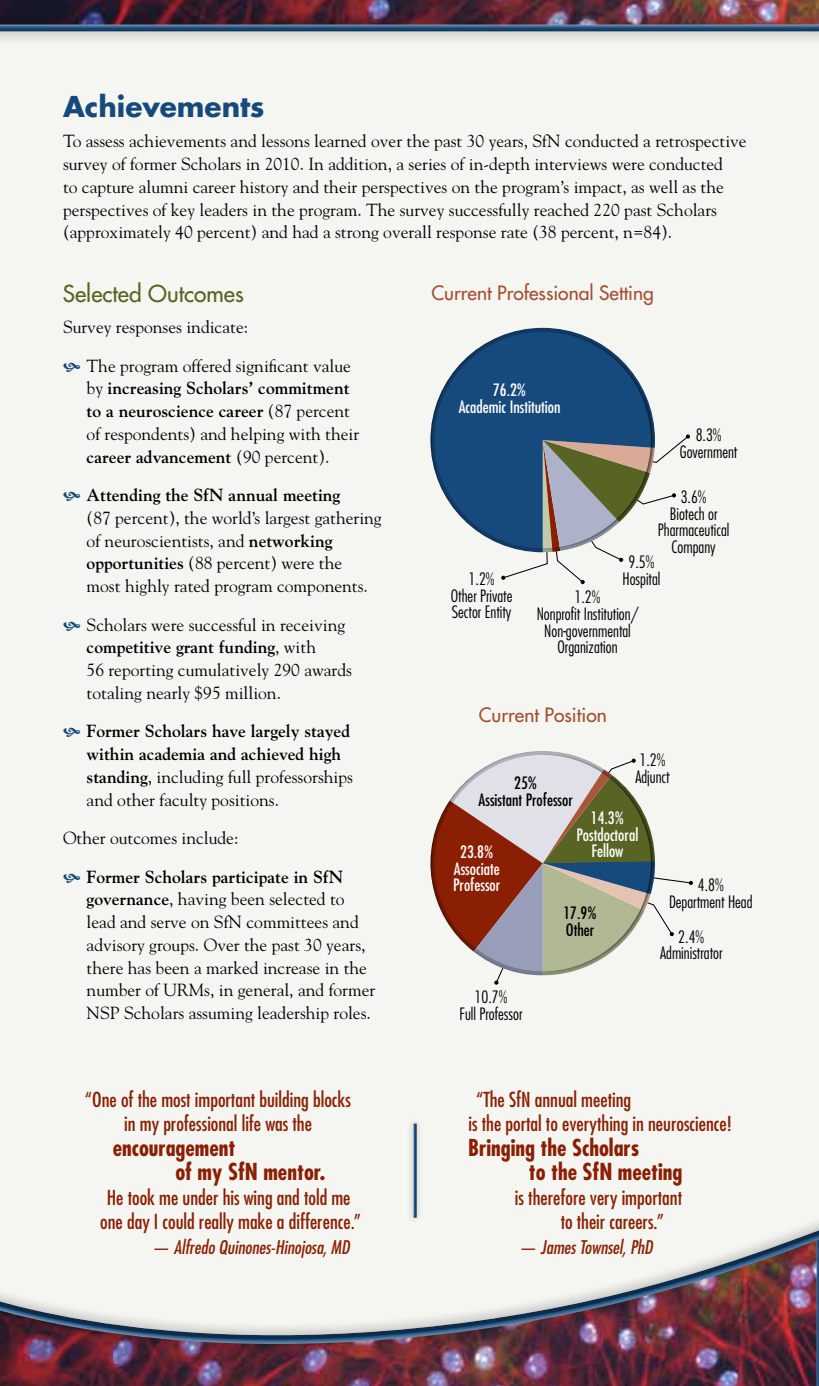
<style>
.page{position:relative;width:819px;height:1386px;background:#fff}
.page>*{position:absolute;margin:0;border:0;box-sizing:border-box;transform-origin:0 0}
.t1{font:700 28px "Futura";color:#174a7c}
.t2{font:700 condensed 22.75px "Futura";color:#8a1f03}
.t3{font:22.75px "Futura";color:#576423}
.t4{font:condensed 20.12px/24.5px "Futura";color:#8a1f03}
.t5{font:19.25px "Futura";color:#a44e30}
.t6{font:italic condensed 18.38px "Futura";color:#8a1f03}
.t7{font:17.5px/22.8px "Goudy";color:#000}
.t8{font:700 17.5px/22.8px "Goudy";color:#000}
.t9{font:300 condensed 16.62px/16.6px "Futura";color:#000;text-align:center}
.t10{font:condensed 16.62px/16.6px "Futura";color:#fff;text-align:center}
.t11{font:condensed 16.62px/16.6px "Futura";color:#000}
.s1{font-weight:700}
.s2{font-weight:400}
</style>
<div class="page">
<div style="left:0;top:4px;width:819px;height:1382px;background:#f5f6f1"></div>
<img style="left:0;top:0;width:819px;height:11px">
<div style="left:0;top:11px;width:819px;height:34px;background:#000;opacity:.4"></div>
<div style="left:0;top:21px;width:819px;height:10px;background:#fff;opacity:.75"></div>
<div style="left:0;top:23px;width:819px;height:9px;background:#000;opacity:.4"></div>
<div style="left:0;top:1064px;width:819px;height:322px;background:#000;opacity:.4"></div>
<svg style="left:501px;top:434px;width:189px;height:150px"></svg>
<div style="left:406px;top:1116px;width:18px;height:109px;background:#f1f2ed"></div>
<hr style="left:411px;top:1122px;width:4px;height:98px;background:#fff;opacity:.6">
<hr style="left:415px;top:1122px;width:3px;height:98px;background:#000;opacity:.5">
<div style="left:429px;top:750px;width:223px;height:227px;background:#000;opacity:.4"></div>
<div style="left:429px;top:327px;width:223px;height:227px;background:#000;opacity:.4"></div>
<h1 class="t1" style="left:63px;top:88px;width:203px">Achievements</h1>
<p class="t7" style="left:63px;top:130px;width:685px">To assess achievements and lessons learned over the past 30 years, SfN conducted a retrospective survey of former Scholars in 2010. In addition, a series of in-depth interviews were conducted<br>to capture alumni career history and their perspectives on the program’s impact, as well as the perspectives of key leaders in the program. The survey successfully reached 220 past Scholars (approximately 40 percent) and had a strong overall response rate (38 percent, n=84).</p>
<h2 class="t3" style="left:63px;top:280px;width:182px">Selected Outcomes</h2>
<p class="t7" style="left:63px;top:315px;width:187px">Survey responses indicate:</p>
<p class="t7" style="left:87px;top:354px;width:274px">The program offered significant value by <span class="s1">increasing Scholars’ commitment to a neuroscience career</span> (87 percent of respondents) and helping with their <span class="s1">career advancement</span> (90 percent).</p>
<p class="t8" style="left:87px;top:484px;width:255px">Attending the SfN annual meeting</p>
<p class="t7" style="left:87px;top:506px;width:297px">(87 percent), the world’s largest gathering of neuroscientists, and <span class="s1">networking opportunities</span> (88 percent) were the<br>most highly rated program components.</p>
<p class="t7" style="left:87px;top:613px;width:267px">Scholars were successful in receiving <span class="s1">competitive grant funding</span>, with<br>56 reporting cumulatively 290 awards totaling nearly $95 million.</p>
<p class="t8" style="left:87px;top:720px;width:268px">Former Scholars have largely stayed within academia and achieved high standing<span class="s2">, including full professorships and other faculty positions.</span></p>
<p class="t7" style="left:63px;top:826px;width:177px">Other outcomes include:</p>
<p class="t7" style="left:87px;top:865px;width:290px"><span class="s1">Former Scholars participate in SfN governance</span>, having been selected to lead and serve on SfN committees and advisory groups. Over the past 30 years, there has been a marked increase in the number of URMs, in general, and former NSP Scholars assuming leadership roles.</p>
<p class="t4" style="left:85px;top:1087px;width:267px;text-align:center">“One of the most important building blocks in my professional life was the</p>
<h2 class="t2" style="left:113px;top:1133px;width:124px">encouragement</h2>
<h2 class="t2" style="left:175px;top:1158px;width:152px">of my SfN mentor.</h2>
<p class="t4" style="left:107px;top:1185px;width:245px">He took me under his wing and told me</p>
<p class="t4" style="left:100px;top:1210px;width:262px">one day I could really make a difference.”</p>
<p class="t6" style="left:152px;top:1236px;width:200px">— Alfredo Quinones-Hinojosa, MD</p>
<p class="t5" style="left:432px;top:281px;width:224px">Current Professional Setting</p>
<p class="t10" style="left:459px;top:382px;width:103px">76.2%<br>Academic Institution</p>
<p class="t9" style="left:680px;top:427px;width:59px">8.3%<br>Government</p>
<p class="t9" style="left:451px;top:571px;width:63px">1.2%<br>Other Private<br>Sector Entity</p>
<p class="t9" style="left:658px;top:489px;width:73px">3.6%<br>Biotech or<br>Pharmaceutical<br>Company</p>
<p class="t9" style="left:623px;top:554px;width:39px">9.5%<br>Hospital</p>
<p class="t9" style="left:537px;top:589px;width:103px">1.2%<br>Nonprofit Institution/<br>Non-governmental<br>Organization</p>
<p class="t5" style="left:479px;top:703px;width:129px">Current Position</p>
<p class="t9" style="left:635px;top:752px;width:36px;text-align:left">1.2%<br>Adjunct</p>
<p class="t10" style="left:577px;top:809px;width:63px">14.3%<br>Postdoctoral<br>Fellow</p>
<p class="t11" style="left:479px;top:775px;width:96px;text-align:center">25%<br>Assistant Professor</p>
<p class="t10" style="left:453px;top:844px;width:49px">23.8%<br>Associate<br>Professor</p>
<p class="t9" style="left:669px;top:876px;width:85px">4.8%<br>Department Head</p>
<p class="t9" style="left:660px;top:928px;width:64px">2.4%<br>Administrator</p>
<p class="t11" style="left:563px;top:905px;width:35px">17.9%<br>Other</p>
<p class="t9" style="left:459px;top:989px;width:65px">10.7%<br>Full Professor</p>
<p class="t4" style="left:469px;top:1087px;width:265px;text-indent:8px">“The SfN annual meeting<br>is the portal to everything in neuroscience!</p>
<h2 class="t2" style="left:468px;top:1133px;width:173px">Bringing the Scholars</h2>
<h2 class="t2" style="left:529px;top:1158px;width:155px">to the SfN meeting</h2>
<p class="t4" style="left:561px;top:1185px;width:123px;text-indent:-46px">is therefore very important to their careers.”</p>
<p class="t6" style="left:518px;top:1236px;width:136px">— James Townsel, PhD</p>
</div>
